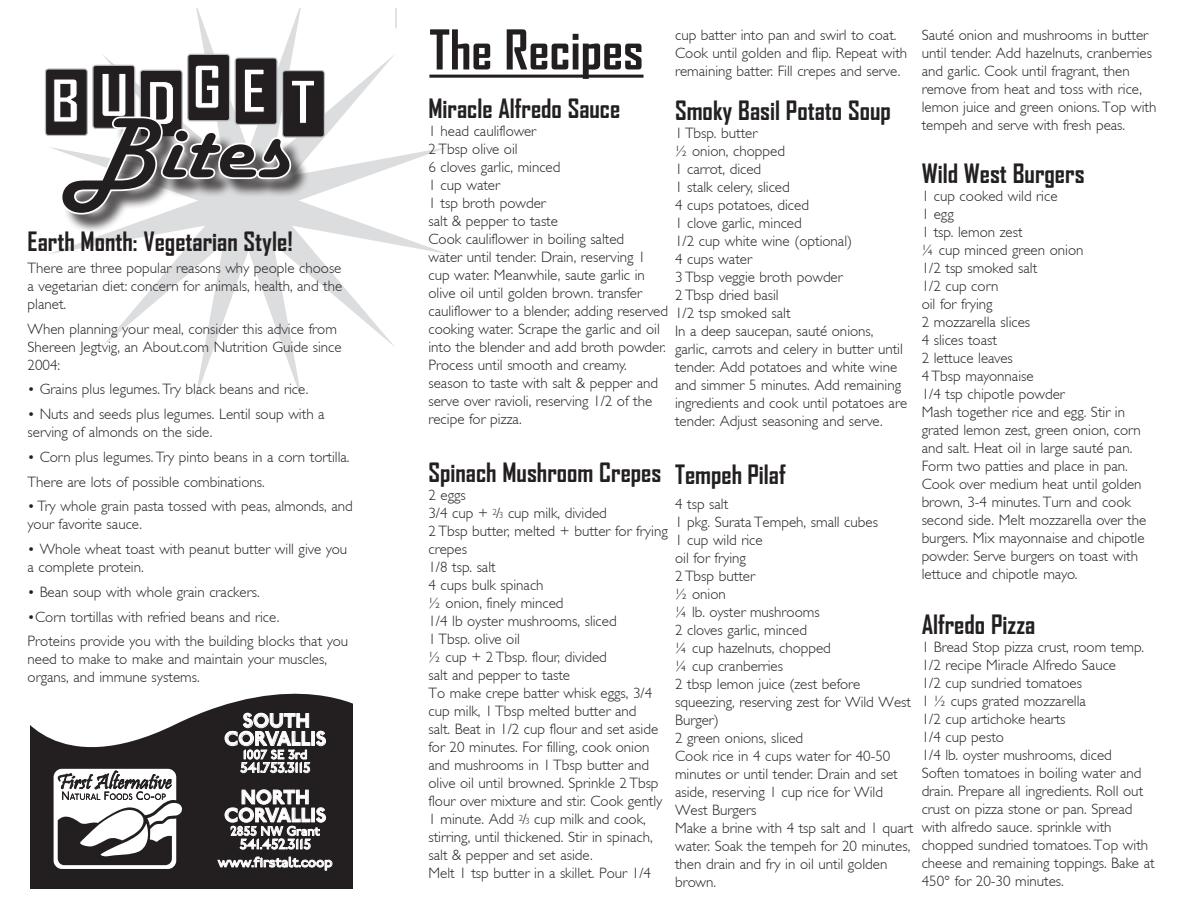
<style>
.page{position:relative;width:1188px;height:918px;background:#fff}
.page>*{position:absolute;margin:0;border:0;box-sizing:border-box;transform-origin:0 0}
.t1{font:700 52.5px "Agency FB";color:#231f20}
.t2{font:700 25.5px "Agency FB";color:#231f20}
.t3{font:700 21px/18px "P22 Underground";color:#fff;text-align:center}
.t4{font:300 15px/18px "Gill Light S Si";color:#231f20}
.t5{font:15px/18px "P22 Underground";color:#fff;text-align:center}
.t6{font:13.5px "P22 Underground";color:#fff}
.s1{font-size:9px}
</style>
<div class="page">
<svg style="left:49px;top:8px;width:400px;height:392px"></svg>
<div style="left:45px;top:69px;width:42px;height:66px;background:#231f20;border-radius:3px"></div>
<div style="left:45px;top:68px;width:43px;height:68px;border:1px solid #bcbdc0;border-radius:3px"></div>
<div style="left:188px;top:54px;width:42px;height:67px;background:#231f20;border-radius:3px"></div>
<div style="left:187px;top:54px;width:43px;height:67px;border:1px solid #bcbdc0;border-radius:3px"></div>
<div style="left:235px;top:58px;width:42px;height:66px;background:#231f20;border-radius:3px"></div>
<div style="left:235px;top:57px;width:43px;height:68px;border:1px solid #bcbdc0;border-radius:3px"></div>
<div style="left:283px;top:71px;width:41px;height:66px;background:#231f20;border-radius:3px"></div>
<div style="left:282px;top:70px;width:43px;height:68px;border:1px solid #bcbdc0;border-radius:3px"></div>
<div style="left:63px;top:119px;width:247px;height:114px;background:#231f20;opacity:.75"></div>
<svg style="left:53px;top:64px;width:262px;height:151px"></svg>
<svg style="left:30px;top:693px;width:323px;height:195px;fill:#231f20"></svg>
<svg style="left:224px;top:712px;width:102px;height:61px;background:#585555"></svg>
<svg style="left:224px;top:789px;width:102px;height:61px;background:#5d5a5b"></svg>
<svg style="left:217px;top:856px;width:116px;height:15px;background:#676465"></svg>
<svg style="left:53px;top:768px;width:124px;height:102px"></svg>
<div style="left:51px;top:767px;width:127px;height:104px;border:2px solid #231f20;border-radius:9px"></div>
<svg style="left:58px;top:771px;width:127px;height:94px"></svg>
<svg style="left:396px;top:8px;width:1px;height:20px"></svg>
<hr style="left:429px;top:75px;width:215px;height:3px;background:#231f20">
<h2 class="t2" style="left:28px;top:225px;width:267px">Earth Month: Vegetarian Style!</h2>
<p class="t4" style="left:28px;top:259px;width:316px;text-align:justify">There are three popular reasons why people choose a vegetarian diet: concern for animals, health, and the planet.</p>
<p class="t4" style="left:28px;top:320px;width:316px">When planning your meal, consider this advice from<br>Shereen Jegtvig, an About.com Nutrition Guide since<br>2004:</p>
<p class="t4" style="left:28px;top:380px;width:282px">• Grains plus legumes. Try black beans and rice.</p>
<p class="t4" style="left:28px;top:405px;width:299px">• Nuts and seeds plus legumes. Lentil soup with a serving of almonds on the side.</p>
<p class="t4" style="left:28px;top:444px;width:323px;line-height:24.8px">• Corn plus legumes. Try pinto beans in a corn tortilla.<br>There are lots of possible combinations.</p>
<p class="t4" style="left:28px;top:497px;width:327px">• Try whole grain pasta tossed with peas, almonds, and your favorite sauce.</p>
<p class="t4" style="left:28px;top:540px;width:321px">• Whole wheat toast with peanut butter will give you a complete protein.</p>
<p class="t4" style="left:28px;top:583px;width:234px">• Bean soup with whole grain crackers.</p>
<p class="t4" style="left:28px;top:604px;width:322px;line-height:24.8px">•Corn tortillas with refried beans and rice.<br>Proteins provide you with the building blocks that you</p>
<p class="t4" style="left:28px;top:650px;width:301px">need to make to make and maintain your muscles, organs, and immune systems.</p>
<h3 class="t3" style="left:224px;top:711px;width:103px">SOUTH<br>CORVALLIS</h3>
<p class="t6" style="left:243px;top:747px;width:66px">1007 SE 3rd</p>
<p class="t5" style="left:240px;top:759px;width:72px">541.753.3115</p>
<h3 class="t3" style="left:224px;top:787px;width:103px">NORTH<br>CORVALLIS</h3>
<p class="t6" style="left:231px;top:823px;width:91px">2855 NW Grant</p>
<p class="t5" style="left:218px;top:835px;width:116px">541.452.3115 www.firstalt.coop</p>
<p class="t4" style="left:922px;top:26px;width:236px">Sauté onion and mushrooms in butter until tender. Add hazelnuts, cranberries and garlic. Cook until fragrant, then remove from heat and toss with rice, lemon juice and green onions. Top with tempeh and serve with fresh peas.</p>
<h2 class="t2" style="left:922px;top:158px;width:164px">Wild West Burgers</h2>
<p class="t4" style="left:922px;top:187px;width:226px">1 cup cooked wild rice<br>1 egg<br>1 tsp. lemon zest<br>¼ cup minced green onion<br>1/2 tsp smoked salt<br>1/2 cup corn<br>oil for frying<br>2 mozzarella slices<br>4 slices toast<br>2 lettuce leaves<br>4 Tbsp mayonnaise<br>1/4 tsp chipotle powder<br>Mash together rice and egg. Stir in grated lemon zest, green onion, corn and salt. Heat oil in large sauté pan.<br>Form two patties and place in pan.<br>Cook over medium heat until golden brown, 3-4 minutes. Turn and cook second side. Melt mozzarella over the burgers. Mix mayonnaise and chipotle powder. Serve burgers on toast with lettuce and chipotle mayo.</p>
<h2 class="t2" style="left:922px;top:608px;width:115px">Alfredo Pizza</h2>
<p class="t4" style="left:922px;top:638px;width:234px">1 Bread Stop pizza crust, room temp.<br>1/2 recipe Miracle Alfredo Sauce<br>1/2 cup sundried tomatoes<br>1 ½ cups grated mozzarella<br>1/2 cup artichoke hearts<br>1/4 cup pesto<br>1/4 lb. oyster mushrooms, diced<br>Soften tomatoes in boiling water and drain. Prepare all ingredients. Roll out crust on pizza stone or pan. Spread with alfredo sauce. sprinkle with chopped sundried tomatoes. Top with cheese and remaining toppings. Bake at<br>450° for 20-30 minutes.</p>
<h1 class="t1" style="left:429px;top:17px;width:216px">The Recipes</h1>
<h2 class="t2" style="left:428px;top:92px;width:193px">Miracle Alfredo Sauce</h2>
<p class="t4" style="left:428px;top:122px;width:241px">1 head cauliflower<br>2 Tbsp olive oil<br>6 cloves garlic, minced<br>1 cup water<br>1 tsp broth powder<br>salt &amp; pepper to taste<br>Cook cauliflower in boiling salted<br>water until tender. Drain, reserving 1 cup water. Meanwhile, saute garlic in olive oil until golden brown. transfer cauliflower to a blender, adding reserved cooking water. Scrape the garlic and oil into the blender and add broth powder.<br>Process until smooth and creamy. season to taste with salt &amp; pepper and serve over ravioli, reserving 1/2 of the recipe for pizza.</p>
<h2 class="t2" style="left:428px;top:456px;width:234px">Spinach Mushroom Crepes</h2>
<p class="t4" style="left:428px;top:486px;width:241px">2 eggs<br>3/4 cup + <sup>2</sup>/<span class="s1">3</span> cup milk, divided<br>2 Tbsp butter, melted + butter for frying crepes<br>1/8 tsp. salt<br>4 cups bulk spinach<br>½ onion, finely minced<br>1/4 lb oyster mushrooms, sliced<br>1 Tbsp. olive oil<br>½ cup + 2 Tbsp. flour, divided<br>salt and pepper to taste<br>To make crepe batter whisk eggs, 3/4 cup milk, 1 Tbsp melted butter and<br>salt. Beat in 1/2 cup flour and set aside for 20 minutes. For filling, cook onion and mushrooms in 1 Tbsp butter and olive oil until browned. Sprinkle 2 Tbsp flour over mixture and stir. Cook gently<br>1 minute. Add <sup>2</sup>/<span class="s1">3</span> cup milk and cook, stirring, until thickened. Stir in spinach, salt &amp; pepper and set aside.<br>Melt 1 tsp butter in a skillet. Pour 1/4</p>
<p class="t4" style="left:675px;top:26px;width:234px">cup batter into pan and swirl to coat.<br>Cook until golden and flip. Repeat with remaining batter. Fill crepes and serve.</p>
<h2 class="t2" style="left:675px;top:95px;width:217px">Smoky Basil Potato Soup</h2>
<p class="t4" style="left:675px;top:124px;width:234px">1 Tbsp. butter<br>½ onion, chopped<br>1 carrot, diced<br>1 stalk celery, sliced<br>4 cups potatoes, diced<br>1 clove garlic, minced<br>1/2 cup white wine (optional)<br>4 cups water<br>3 Tbsp veggie broth powder<br>2 Tbsp dried basil<br>1/2 tsp smoked salt<br>In a deep saucepan, sauté onions, garlic, carrots and celery in butter until tender. Add potatoes and white wine and simmer 5 minutes. Add remaining ingredients and cook until potatoes are tender. Adjust seasoning and serve.</p>
<h2 class="t2" style="left:675px;top:458px;width:112px">Tempeh Pilaf</h2>
<p class="t4" style="left:675px;top:495px;width:240px">4 tsp salt<br>1 pkg. Surata Tempeh, small cubes<br>1 cup wild rice<br>oil for frying<br>2 Tbsp butter<br>½ onion<br>¼ lb. oyster mushrooms<br>2 cloves garlic, minced<br>¼ cup hazelnuts, chopped<br>¼ cup cranberries<br>2 tbsp lemon juice (zest before squeezing, reserving zest for Wild West<br>Burger)<br>2 green onions, sliced<br>Cook rice in 4 cups water for 40-50 minutes or until tender. Drain and set aside, reserving 1 cup rice for Wild<br>West Burgers<br>Make a brine with 4 tsp salt and 1 quart water. Soak the tempeh for 20 minutes, then drain and fry in oil until golden brown.</p>
</div>
